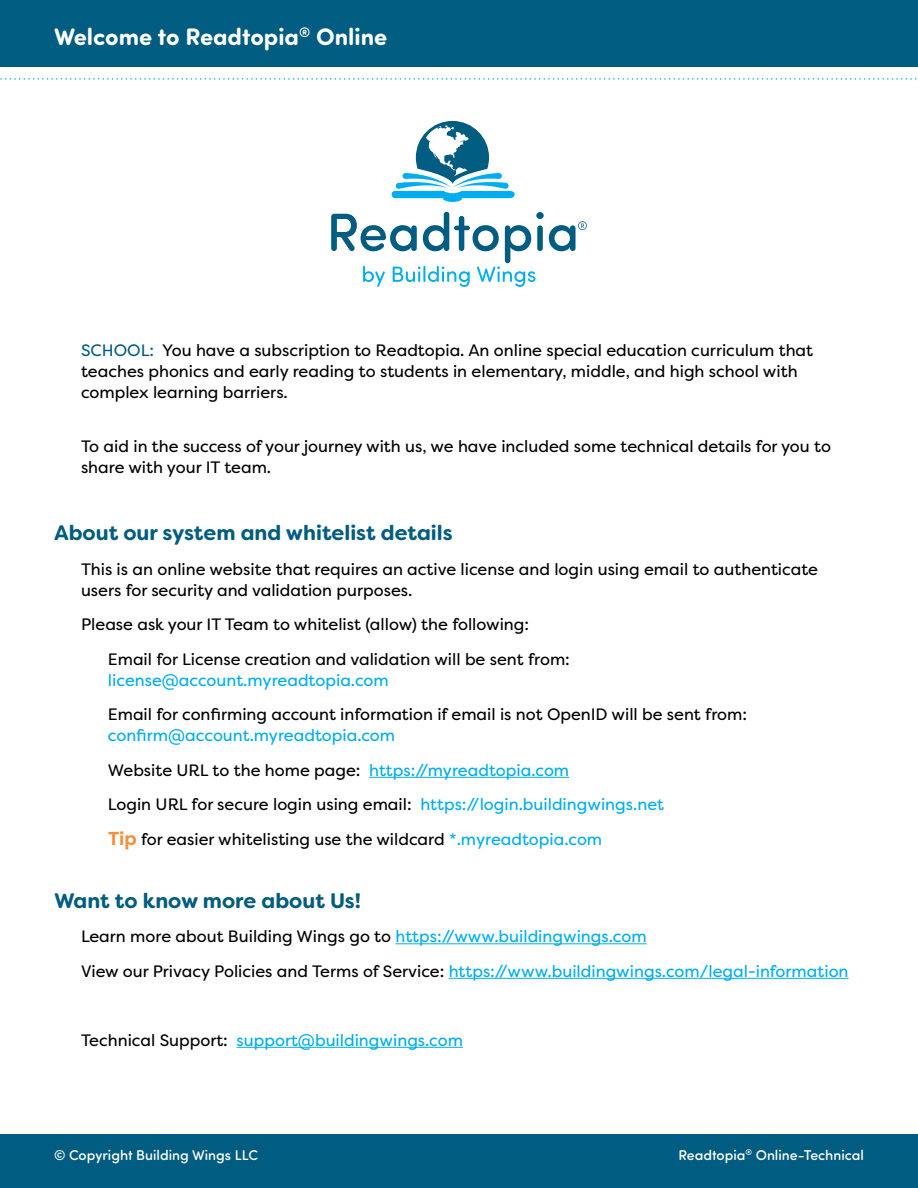
<style>
.page{position:relative;width:918px;height:1188px;background:#fff}
.page>*{position:absolute;margin:0;border:0;box-sizing:border-box;transform-origin:0 0}
.t1{font:700 24px "Sofia Pro Soft";color:#fff}
.t2{font:700 21px "Filson Soft";color:#005c80}
.t3{font:16.5px/21px "Filson Pro";color:#000}
.t4{font:16.5px/34.5px "Filson Pro";color:#00adf0}
.t5{font:500 14.25px "Sofia Pro Soft";color:#fff}
.s1{color:#005c80}
.s2{color:#000}
.s3{font-weight:700;font-size:18.75px;color:#f39140}
</style>
<div class="page">
<div style="left:0;top:1134px;width:918px;height:54px;background:#005c80"></div>
<div style="left:0;top:0;width:918px;height:68px;background:#005c80"></div>
<hr style="left:369px;top:777px;width:200px;height:1px;background:#00adf0">
<hr style="left:396px;top:943px;width:251px;height:1px;background:#00adf0">
<hr style="left:449px;top:978px;width:400px;height:1px;background:#00adf0">
<hr style="left:237px;top:1047px;width:226px;height:1px;background:#00adf0">
<svg style="left:0;top:78px;width:917px;height:2px"></svg>
<svg style="left:391px;top:121px;width:124px;height:81px"></svg>
<svg style="left:331px;top:212px;width:256px;height:75px"></svg>
<h1 class="t1" style="left:54px;top:19px;width:335px">Welcome to Readtopia<sup>®</sup> Online</h1>
<p class="t3" style="left:81px;top:339px;width:734px"><span class="s1">SCHOOL:</span> You have a subscription to Readtopia. An online special education curriculum that teaches phonics and early reading to students in elementary, middle, and high school with complex learning barriers.</p>
<p class="t3" style="left:81px;top:436px;width:752px">To aid in the success of your journey with us, we have included some technical details for you to share with your IT team.</p>
<p class="t2" style="left:54px;top:519px;width:400px">About our system and whitelist details</p>
<p class="t3" style="left:81px;top:558px;width:739px">This is an online website that requires an active license and login using email to authenticate users for security and validation purposes.</p>
<p class="t3" style="left:108px;top:607px;width:463px;line-height:34.5px;text-indent:-27px">Please ask your IT Team to whitelist (allow) the following:<br>Email for License creation and validation will be sent from:</p>
<p class="t4" style="left:108px;top:662px;width:282px">license@account.myreadtopia.com</p>
<p class="t3" style="left:108px;top:704px;width:641px">Email for confirming account information if email is not OpenID will be sent from:</p>
<p class="t4" style="left:108px;top:718px;width:558px">confirm@account.myreadtopia.com<br><span class="s2">Website URL to the home page:</span> https://myreadtopia.com<br><span class="s2">Login URL for secure login using email:</span> https://login.buildingwings.net <span class="s3">Tip</span> <span class="s2">for easier whitelisting use the wildcard</span> *.myreadtopia.com</p>
<p class="t2" style="left:54px;top:887px;width:309px">Want to know more about Us!</p>
<p class="t4" style="left:81px;top:919px;width:769px"><span class="s2">Learn more about Building Wings go to</span> https://www.buildingwings.com<br><span class="s2">View our Privacy Policies and Terms of Service:</span> https://www.buildingwings.com/legal-information</p>
<p class="t4" style="left:81px;top:1022px;width:384px"><span class="s2">Technical Support:</span> support@buildingwings.com</p>
<p class="t5" style="left:54px;top:1145px;width:205px">© Copyright Building Wings LLC</p>
<p class="t5" style="left:678px;top:1145px;width:187px">Readtopia<sup>®</sup> Online-Technical</p>
</div>
